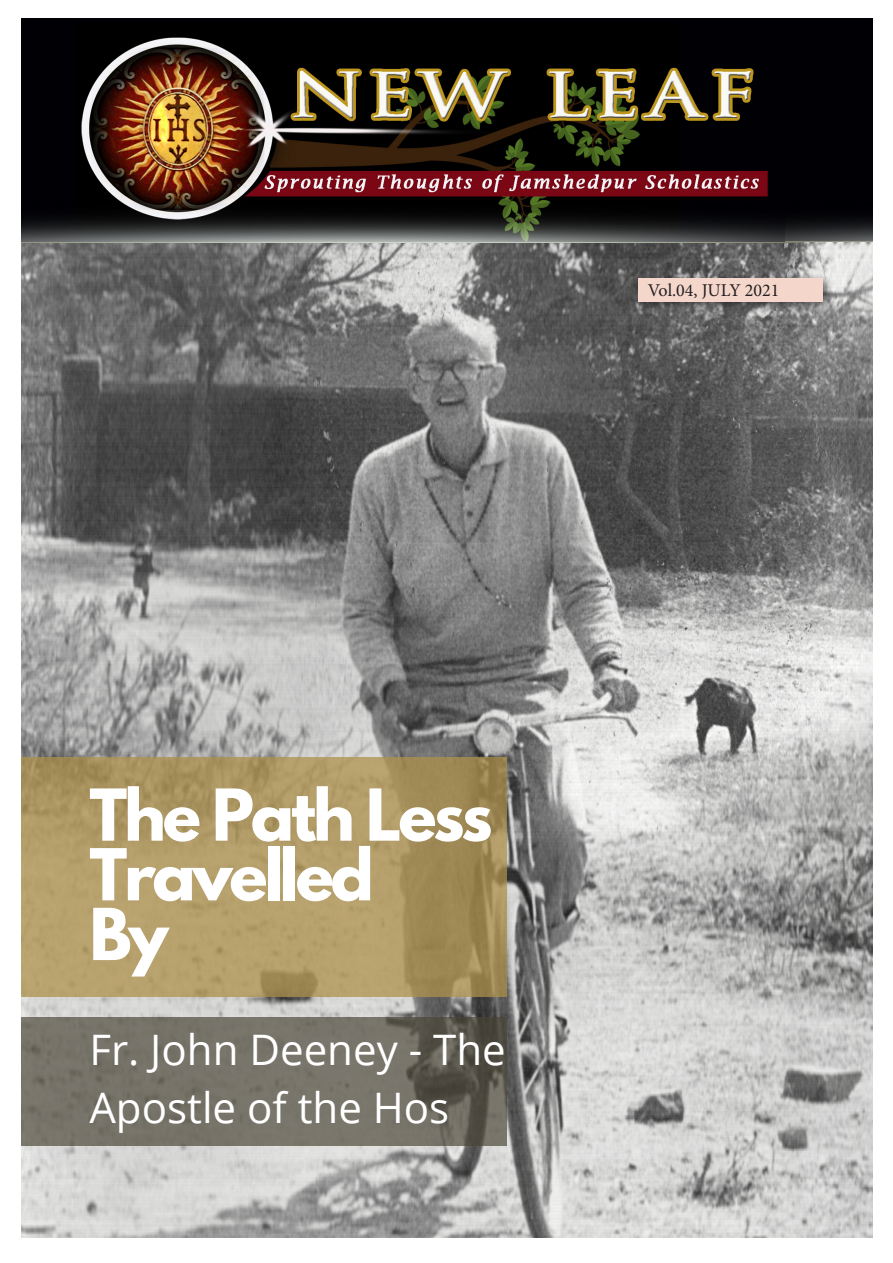
<style>
.page{position:relative;width:893px;height:1263px;background:#fff}
.page>*{position:absolute;margin:0;border:0;box-sizing:border-box;transform-origin:0 0}
.t1{font:700 63.3px/59.7px "League Spartan";letter-spacing:-.05em;color:#fff}
.t2{font:42px/58.5px "Open Sans";color:#fff}
.t3{font:18px "Minion Pro";color:#231f20}
</style>
<div class="page">
<img style="left:21px;top:243px;width:852px;height:994px">
<img style="left:21px;top:18px;width:765px;height:224px">
<img style="left:786px;top:18px;width:86px;height:224px">
<svg style="left:21px;top:757px;width:486px;height:240px;fill:#b49d69"></svg>
<svg style="left:21px;top:1017px;width:486px;height:128px;fill:#77736a"></svg>
<div style="left:632px;top:274px;width:201px;height:39px;background:#231f20;opacity:.75"></div>
<div style="left:638px;top:279px;width:184px;height:23px;background:#f4d6cb"></div>
<p class="t3" style="left:648px;top:278px;width:133px">Vol.04, JULY 2021</p>
<p class="t1" style="left:89px;top:784px;width:405px">The Path Less<br>Travelled<br>By</p>
<p class="t2" style="left:89px;top:1019px;width:418px">Fr. John Deeney - The<br>Apostle of the Hos</p>
</div>
